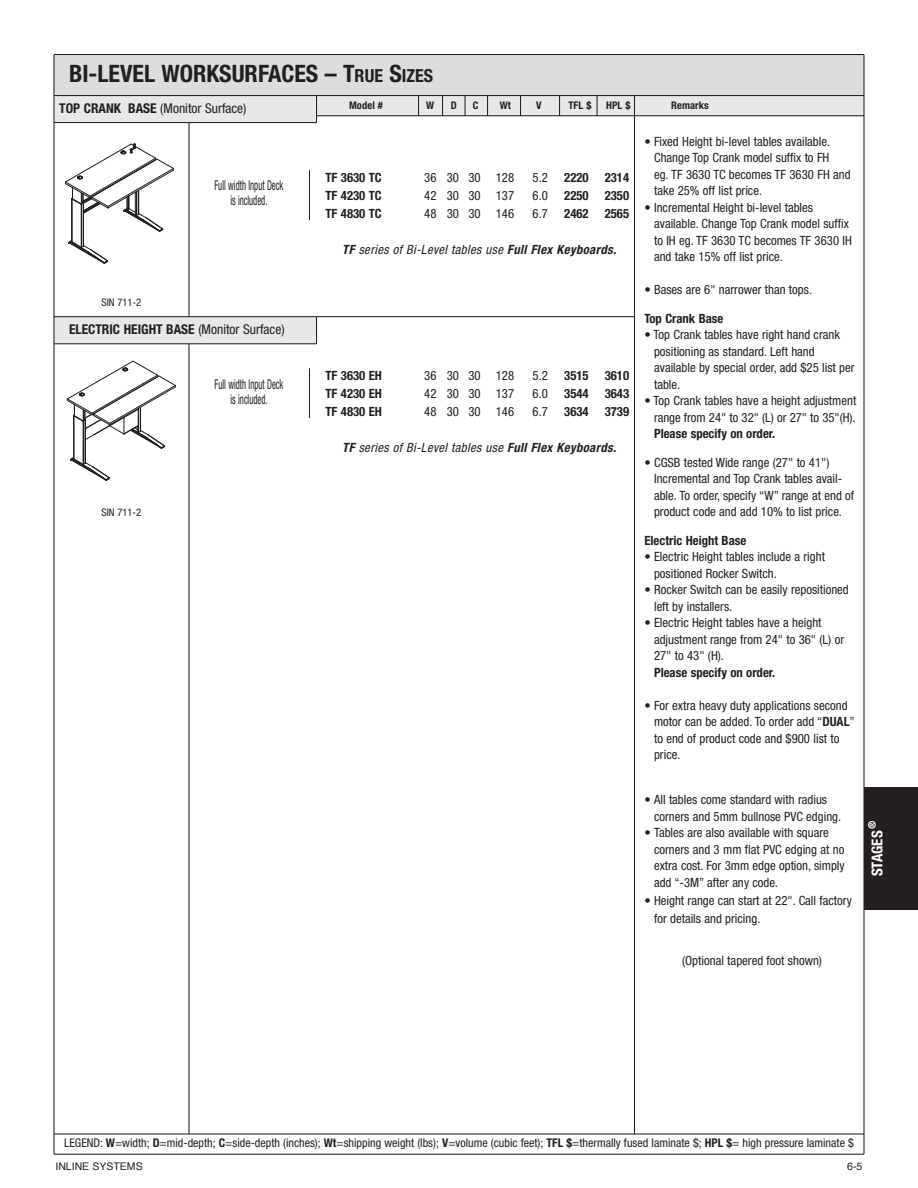
<style>
.page{position:relative;width:918px;height:1188px;background:#fff}
.page>*{position:absolute;margin:0;border:0;box-sizing:border-box;transform-origin:0 0}
.t1{font:700 condensed 24px "Helvetica Neue";color:#231f20}
.t2{font:700 condensed 15px "Helvetica Neue";color:#fff}
.t3{font:condensed 13.5px/15px "Helvetica Neue";color:#231f20;text-align:center;scale:.65 1}
.t4{font:700 condensed 13.5px "Helvetica Neue";color:#231f20}
.t5{font:condensed 13.5px "Helvetica Neue";color:#231f20}
.t6{font:condensed 12.75px/16.5px "Helvetica Neue";color:#231f20}
.t7{font:700 condensed 12.75px "Helvetica Neue";color:#231f20}
.t8{font:italic condensed 12.75px "Helvetica Neue";letter-spacing:.03em;color:#231f20}
.t9{font:condensed 12px "Helvetica Neue";color:#231f20}
.t10{font:700 condensed 10.5px "Helvetica Neue";letter-spacing:.01em;color:#231f20}
.t11{font:10.5px "Helvetica";color:#231f20}
.t12{font:condensed 10.5px "Helvetica Neue";color:#231f20}
.s1{font-size:18px}
.s2{font-weight:700}
.s3{font-weight:400}
</style>
<div class="page">
<hr style="left:188px;top:122px;width:2px;height:1012px;background:#231f20">
<hr style="left:634px;top:115px;width:1px;height:1019px;background:#231f20">
<hr style="left:54px;top:1133px;width:810px;height:2px;background:#231f20">
<hr style="left:54px;top:1154px;width:810px;height:1px;background:#231f20">
<div style="left:54px;top:317px;width:263px;height:27px;background:#e7e8e9"></div>
<svg style="left:316px;top:317px;width:1px;height:26px"></svg>
<hr style="left:54px;top:343px;width:263px;height:1px;background:#231f20">
<hr style="left:54px;top:316px;width:580px;height:1px;background:#231f20">
<div style="left:54px;top:96px;width:263px;height:27px;background:#e7e8e9"></div>
<div style="left:54px;top:55px;width:810px;height:41px;background:#dcdddf"></div>
<div style="left:317px;top:96px;width:547px;height:20px;background:#e7e8e9"></div>
<hr style="left:54px;top:54px;width:810px;height:1px;background:#231f20">
<hr style="left:54px;top:95px;width:810px;height:1px;background:#231f20">
<hr style="left:317px;top:115px;width:547px;height:1px;background:#231f20">
<svg style="left:316px;top:96px;width:1px;height:26px"></svg>
<svg style="left:487px;top:96px;width:1px;height:20px"></svg>
<svg style="left:520px;top:96px;width:1px;height:20px"></svg>
<svg style="left:559px;top:96px;width:1px;height:20px"></svg>
<svg style="left:597px;top:96px;width:1px;height:20px"></svg>
<svg style="left:634px;top:96px;width:1px;height:20px"></svg>
<svg style="left:465px;top:96px;width:1px;height:20px"></svg>
<svg style="left:442px;top:96px;width:1px;height:20px"></svg>
<svg style="left:418px;top:96px;width:1px;height:20px"></svg>
<hr style="left:54px;top:122px;width:263px;height:1px;background:#231f20">
<hr style="left:53px;top:55px;width:2px;height:1099px;background:#231f20">
<hr style="left:863px;top:55px;width:2px;height:1099px;background:#231f20">
<hr style="left:309px;top:170px;width:1px;height:50px;background:#231f20">
<hr style="left:309px;top:368px;width:1px;height:50px;background:#231f20">
<hr style="left:83px;top:203px;width:1px;height:43px;background:#231f20">
<hr style="left:81px;top:204px;width:1px;height:43px;background:#231f20">
<hr style="left:72px;top:199px;width:1px;height:43px;background:#231f20">
<hr style="left:71px;top:199px;width:1px;height:43px;background:#231f20">
<svg style="left:65px;top:143px;width:109px;height:89px"></svg>
<svg style="left:68px;top:240px;width:40px;height:24px"></svg>
<svg style="left:70px;top:457px;width:40px;height:24px"></svg>
<hr style="left:83px;top:421px;width:1px;height:43px;background:#231f20">
<hr style="left:85px;top:420px;width:1px;height:43px;background:#231f20">
<hr style="left:73px;top:416px;width:1px;height:43px;background:#231f20">
<svg style="left:67px;top:361px;width:109px;height:88px"></svg>
<div style="left:864px;top:788px;width:54px;height:122px;background:#231f20"></div>
<h1 class="t1" style="left:69px;top:65px;width:366px">BI-LEVEL WORKSURFACES – T<span class="s1">RUE</span> S<span class="s1">IZES</span></h1>
<p class="t5" style="left:59px;top:103px;width:189px"><span class="s2">TOP CRANK BASE</span> (Monitor Surface)</p>
<p class="t3" style="left:214px;top:179px;width:108px">Full width Input Deck is included.</p>
<p class="t12" style="left:101px;top:299px;width:41px">SIN 711-2</p>
<p class="t4" style="left:69px;top:324px;width:217px">ELECTRIC HEIGHT BASE <span class="s3">(Monitor Surface)</span></p>
<p class="t12" style="left:101px;top:509px;width:41px">SIN 711-2</p>
<p class="t3" style="left:215px;top:378px;width:108px">Full width Input Deck is included.</p>
<p class="t10" style="left:349px;top:101px;width:35px">Model #</p>
<p class="t10" style="left:426px;top:101px;width:9px">W</p>
<p class="t10" style="left:451px;top:101px;width:8px">D</p>
<p class="t10" style="left:473px;top:101px;width:7px">C</p>
<p class="t10" style="left:500px;top:101px;width:13px">Wt</p>
<p class="t10" style="left:536px;top:101px;width:7px">V</p>
<p class="t10" style="left:568px;top:101px;width:24px">TFL $</p>
<p class="t10" style="left:606px;top:101px;width:26px">HPL $</p>
<p class="t10" style="left:671px;top:101px;width:39px">Remarks</p>
<p class="t7" style="left:326px;top:172px;width:58px">TF 3630 TC</p>
<p class="t6" style="left:424px;top:170px;width:91px">36 30 30 128</p>
<p class="t6" style="left:533px;top:170px;width:17px">5.2</p>
<p class="t7" style="left:564px;top:172px;width:26px">2220</p>
<p class="t7" style="left:605px;top:172px;width:26px">2314</p>
<p class="t7" style="left:326px;top:190px;width:58px">TF 4230 TC</p>
<p class="t6" style="left:424px;top:188px;width:91px">42 30 30 137</p>
<p class="t6" style="left:533px;top:188px;width:17px">6.0</p>
<p class="t7" style="left:564px;top:190px;width:26px">2250</p>
<p class="t7" style="left:605px;top:190px;width:26px">2350</p>
<p class="t7" style="left:326px;top:208px;width:58px">TF 4830 TC</p>
<p class="t6" style="left:424px;top:206px;width:91px">48 30 30 146</p>
<p class="t6" style="left:533px;top:206px;width:17px">6.7</p>
<p class="t7" style="left:564px;top:208px;width:26px">2462</p>
<p class="t7" style="left:605px;top:208px;width:26px">2565</p>
<p class="t8" style="left:342px;top:244px;width:275px"><span class="s2">TF</span> seriesof Bi-Leveltablesuse<span class="s2">Full Flex Keyboards.</span></p>
<p class="t7" style="left:325px;top:370px;width:58px">TF 3630 EH</p>
<p class="t6" style="left:424px;top:368px;width:91px">36 30 30 128</p>
<p class="t6" style="left:533px;top:368px;width:17px">5.2</p>
<p class="t7" style="left:564px;top:370px;width:26px">3515</p>
<p class="t7" style="left:605px;top:370px;width:26px">3610</p>
<p class="t7" style="left:326px;top:388px;width:58px">TF 4230 EH</p>
<p class="t6" style="left:424px;top:386px;width:91px">42 30 30 137</p>
<p class="t6" style="left:533px;top:386px;width:17px">6.0</p>
<p class="t7" style="left:564px;top:388px;width:26px">3544</p>
<p class="t7" style="left:605px;top:388px;width:26px">3643</p>
<p class="t7" style="left:326px;top:406px;width:58px">TF 4830 EH</p>
<p class="t6" style="left:424px;top:404px;width:91px">48 30 30 146</p>
<p class="t6" style="left:533px;top:404px;width:17px">6.7</p>
<p class="t7" style="left:564px;top:406px;width:26px">3634</p>
<p class="t7" style="left:605px;top:406px;width:26px">3739</p>
<p class="t8" style="left:342px;top:442px;width:275px"><span class="s2">TF</span> seriesof Bi-Leveltablesuse<span class="s2">Full Flex Keyboards.</span></p>
<p class="t6" style="left:654px;top:134px;width:198px;text-indent:-10px">• Fixed Height bi-level tables available.<br>Change Top Crank model suffix to FH<br>eg. TF 3630 TC becomes TF 3630 FH and take 25% off list price.</p>
<p class="t6" style="left:654px;top:200px;width:199px;text-indent:-10px">• Incremental Height bi-level tables available. Change Top Crank model suffix to IH eg. TF 3630 TC becomes TF 3630 IH and take 15% off list price.</p>
<p class="t6" style="left:644px;top:282px;width:169px">• Bases are 6" narrower than tops.</p>
<p class="t7" style="left:644px;top:313px;width:81px">Top Crank Base</p>
<p class="t6" style="left:654px;top:327px;width:202px;text-indent:-10px">• Top Crank tables have right hand crank positioning as standard. Left hand available by special order, add $25 list per table.</p>
<p class="t6" style="left:644px;top:393px;width:213px;text-align:right">• Top Crank tables have a height adjustment range from 24" to 32" (L) or 27" to 35"(H).</p>
<p class="t7" style="left:654px;top:429px;width:123px">Please specify on order.</p>
<p class="t6" style="left:654px;top:455px;width:202px;text-indent:-10px">• CGSB tested Wide range (27" to 41")<br>Incremental and Top Crank tables avail&shy;able. To order, specify “W” range at end of product code and add 10% to list price.</p>
<p class="t7" style="left:644px;top:535px;width:104px">Electric Height Base</p>
<p class="t6" style="left:654px;top:549px;width:172px;text-indent:-10px">• Electric Height tables include a right positioned Rocker Switch.</p>
<p class="t6" style="left:654px;top:582px;width:196px;text-indent:-10px">• Rocker Switch can be easily repositioned left by installers.</p>
<p class="t6" style="left:654px;top:615px;width:192px;text-indent:-10px">• Electric Height tables have a height adjustment range from 24" to 36" (L) or<br>27" to 43" (H).</p>
<p class="t7" style="left:654px;top:667px;width:123px">Please specify on order.</p>
<p class="t6" style="left:654px;top:698px;width:202px;text-indent:-10px">• For extra heavy duty applications second motor can be added. To order add “<span class="s2">DUAL</span>” to end of product code and $900 list to price.</p>
<p class="t6" style="left:654px;top:792px;width:189px;text-indent:-10px">• All tables come standard with radius corners and 5mm bullnose PVC edging.</p>
<p class="t6" style="left:654px;top:825px;width:192px;text-indent:-10px">• Tables are also available with square corners and 3 mm flat PVC edging at no extra cost. For 3mm edge option, simply add “-3M” after any code.</p>
<p class="t6" style="left:654px;top:892px;width:199px;line-height:18px;text-indent:-10px">• Height range can start at 22". Call factory for details and pricing.</p>
<p class="t6" style="left:682px;top:953px;width:141px">(Optional tapered foot shown)</p>
<p class="t2" style="left:872px;top:876px;width:57px;rotate:-90deg">STAGES<sup>®</sup></p>
<p class="t9" style="left:64px;top:1139px;width:791px">LEGEND: <span class="s2">W</span>=width; <span class="s2">D</span>=mid-depth; <span class="s2">C</span>=side-depth (inches); <span class="s2">Wt</span>=shipping weight (lbs); <span class="s2">V</span>=volume (cubic feet); <span class="s2">TFL $</span>=thermally fused laminate $; <span class="s2">HPL $</span>= high pressure laminate $</p>
<p class="t11" style="left:56px;top:1162px;width:89px">INLINE SYSTEMS</p>
<p class="t11" style="left:847px;top:1162px;width:17px">6-5</p>
</div>
